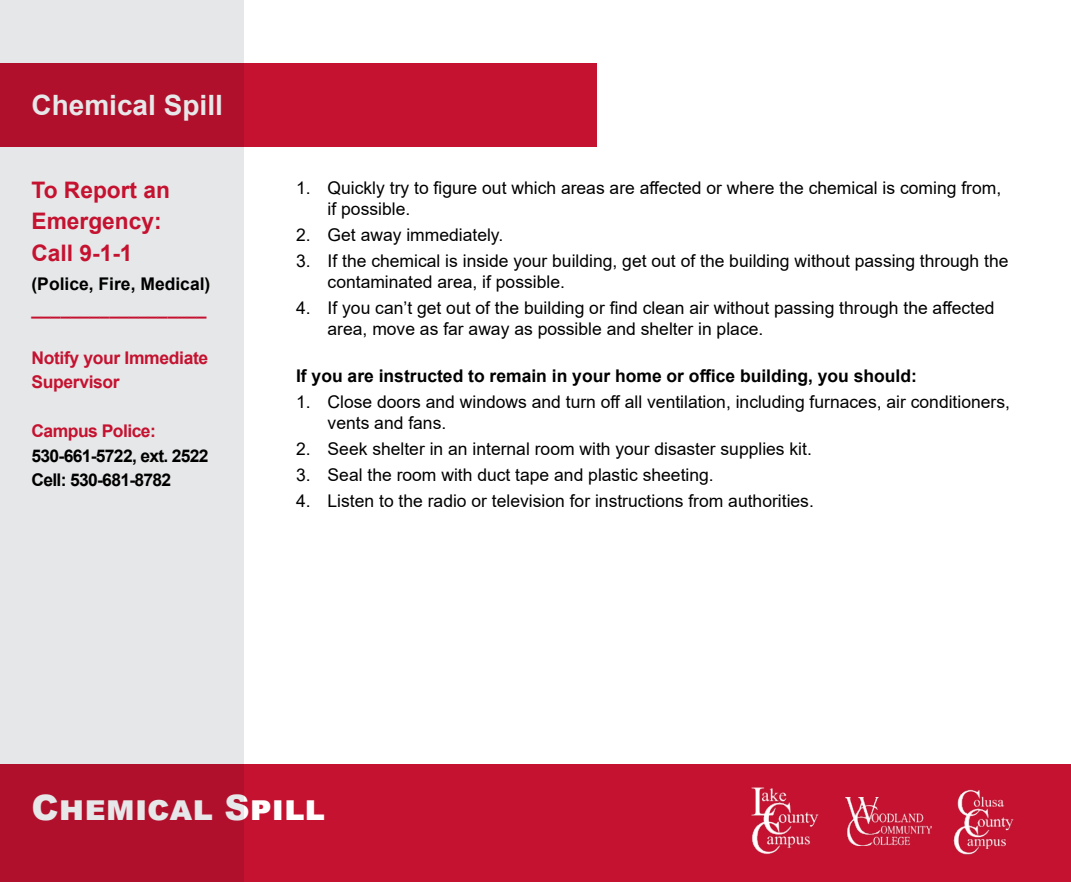
<style>
.page{position:relative;width:1071px;height:882px;background:#fff}
.page>*{position:absolute;margin:0;border:0;box-sizing:border-box;transform-origin:0 0}
.t1{font:900 35px "Arial";color:#fff}
.t2{font:700 28px "Arial";color:#fff}
.t3{font:700 22.75px/31.5px "Arial";color:#c41230}
.t4{font:17.5px/21px "Arial";color:#000}
.t5{font:700 17.5px "Arial";color:#000}
.t6{font:700 17.5px/24.5px "Arial";letter-spacing:-.02em;color:#c41230}
.t7{font:700 17.5px/24.5px "Arial";letter-spacing:-.04em;color:#000}
</style>
<div class="page">
<div style="left:0;top:0;width:243px;height:882px;background:#e6e7e8"></div>
<div style="left:0;top:63px;width:597px;height:84px;background:linear-gradient(to right,#ad102a,#ca1332)"></div>
<div style="left:0;top:764px;width:1071px;height:118px;background:linear-gradient(to right,#b5102c,#ca1332)"></div>
<img style="left:742px;top:787px;width:86px;height:70px">
<img style="left:945px;top:787px;width:76px;height:70px">
<img style="left:846px;top:798px;width:86px;height:48px">
<h2 class="t2" style="left:32px;top:86px;width:193px">Chemical Spill</h2>
<h3 class="t3" style="left:32px;top:174px;width:140px">To Report an<br>Emergency:<br>Call 9-1-1</h3>
<p class="t5" style="left:32px;top:272px;width:180px">(Police, Fire, Medical)</p>
<p class="t6" style="left:32px;top:297px;width:177px">__________________</p>
<p class="t6" style="left:32px;top:346px;width:178px">Notify your Immediate<br>Supervisor</p>
<p class="t6" style="left:32px;top:419px;width:126px">Campus Police:</p>
<p class="t7" style="left:32px;top:444px;width:179px">530-661-5722, ext. 2522<br>Cell: 530-681-8782</p>
<p class="t4" style="left:328px;top:177px;width:675px;text-indent:-31px">1. Quickly try to figure out which areas are affected or where the chemical is coming from, if possible.</p>
<p class="t4" style="left:296px;top:224px;width:209px">2. Get away immediately.</p>
<p class="t4" style="left:328px;top:250px;width:682px;text-indent:-31px">3. If the chemical is inside your building, get out of the building without passing through the contaminated area, if possible.</p>
<p class="t4" style="left:328px;top:297px;width:668px;text-indent:-31px">4. If you can’t get out of the building or find clean air without passing through the affected area, move as far away as possible and shelter in place.</p>
<p class="t5" style="left:296px;top:364px;width:622px">If you are instructed to remain in your home or office building, you should:</p>
<p class="t4" style="left:328px;top:391px;width:684px;text-indent:-31px">1. Close doors and windows and turn off all ventilation, including furnaces, air conditioners, vents and fans.</p>
<p class="t4" style="left:296px;top:438px;width:517px">2. Seek shelter in an internal room with your disaster supplies kit.</p>
<p class="t4" style="left:296px;top:464px;width:419px">3. Seal the room with duct tape and plastic sheeting.</p>
<p class="t4" style="left:296px;top:490px;width:519px">4. Listen to the radio or television for instructions from authorities.</p>
<h1 class="t1" style="left:32px;top:783px;width:295px">Chemical Spill</h1>
</div>
